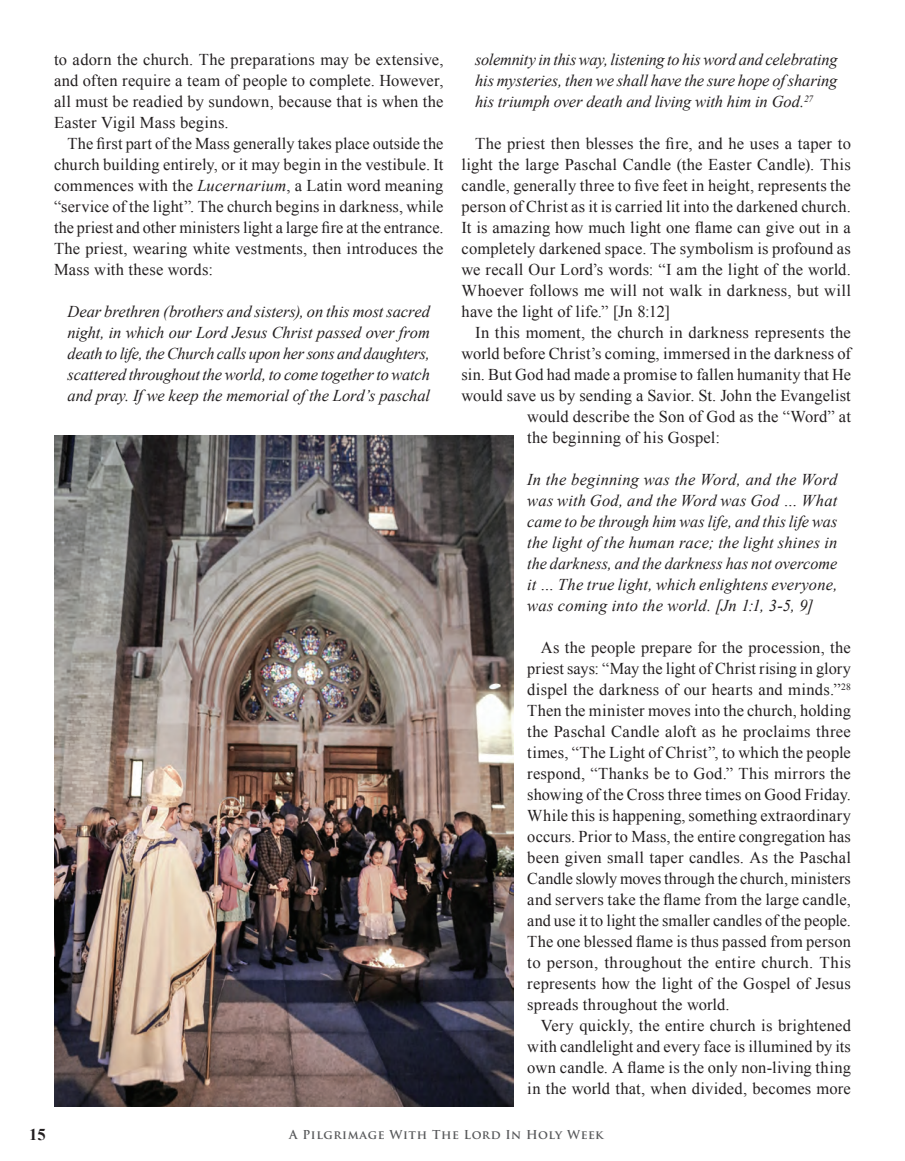
<style>
.page{position:relative;width:905px;height:1161px;background:#fff}
.page>*{position:absolute;margin:0;border:0;box-sizing:border-box;transform-origin:0 0}
.t1{font:16.5px/21px "Times New Roman";letter-spacing:.01em;color:#231f20;text-align:justify}
.t2{font:italic 16.5px/21px "Times New Roman";letter-spacing:-.005em;color:#231f20;text-align:justify}
.t3{font:700 16.5px "Times New Roman";color:#231f20}
.t4{font:700 12px "Trajan Pro";letter-spacing:.05em;color:#57585a}
.s1{font-style:italic}
</style>
<div class="page">
<img style="left:54px;top:436px;width:460px;height:671px">
<p class="t1" style="left:54px;top:49px;width:391px">to adorn the church. The preparations may be extensive, and often require a team of people to complete. However, all must be readied by sundown, because that is when the Easter Vigil Mass begins.</p>
<p class="t1" style="left:54px;top:133px;width:391px;text-indent:14px">The first part of the Mass generally takes place outside the church building entirely, or it may begin in the vestibule. It commences with the <span class="s1">Lucernarium</span>, a Latin word meaning “service of the light”. The church begins in darkness, while the priest and other ministers light a large fire at the entrance.<br>The priest, wearing white vestments, then introduces the Mass with these words:</p>
<p class="t2" style="left:67px;top:301px;width:364px">Dear brethren (brothers and sisters), on this most sacred night, in which our Lord Jesus Christ passed over from death to life, the Church calls upon her sons and daughters, scattered throughout the world, to come together to watch and pray. If we keep the memorial of the Lord’s paschal</p>
<p class="t2" style="left:475px;top:49px;width:364px">solemnity in this way, listening to his word and celebrating his mysteries, then we shall have the sure hope of sharing his triumph over death and living with him in God.<sup>27</sup></p>
<p class="t1" style="left:461px;top:133px;width:391px;text-indent:14px">The priest then blesses the fire, and he uses a taper to light the large Paschal Candle (the Easter Candle). This candle, generally three to five feet in height, represents the person of Christ as it is carried lit into the darkened church.<br>It is amazing how much light one flame can give out in a completely darkened space. The symbolism is profound as we recall Our Lord’s words: “I am the light of the world.<br>Whoever follows me will not walk in darkness, but will have the light of life.” [Jn 8:12]</p>
<p class="t1" style="left:475px;top:322px;width:377px">In this moment, the church in darkness represents the</p>
<p class="t1" style="left:461px;top:343px;width:391px">world before Christ’s coming, immersed in the darkness of</p>
<p class="t1" style="left:461px;top:364px;width:391px">sin. But God had made a promise to fallen humanity that He</p>
<p class="t1" style="left:461px;top:385px;width:391px">would save us by sending a Savior. St. John the Evangelist</p>
<p class="t1" style="left:527px;top:406px;width:325px">would describe the Son of God as the “Word” at</p>
<p class="t1" style="left:527px;top:427px;width:194px">the beginning of his Gospel:</p>
<p class="t2" style="left:527px;top:469px;width:312px">In the beginning was the Word, and the Word was with God, and the Word was God … What came to be through him was life, and this life was the light of the human race; the light shines in the darkness, and the darkness has not overcome it … The true light, which enlightens everyone, was coming into the world. [Jn 1:1, 3-5, 9]</p>
<p class="t1" style="left:527px;top:637px;width:325px;text-indent:13px">As the people prepare for the procession, the priest says: “May the light of Christ rising in glory dispel the darkness of our hearts and minds.”<sup>28<br></sup>Then the minister moves into the church, holding the Paschal Candle aloft as he proclaims three times, “The Light of Christ”, to which the people respond, “Thanks be to God.” This mirrors the showing of the Cross three times on Good Friday.<br>While this is happening, something extraordinary occurs. Prior to Mass, the entire congregation has been given small taper candles. As the Paschal Candle slowly moves through the church, ministers and servers take the flame from the large candle, and use it to light the smaller candles of the people.<br>The one blessed flame is thus passed from person to person, throughout the entire church. This represents how the light of the Gospel of Jesus spreads throughout the world.</p>
<p class="t1" style="left:527px;top:1015px;width:325px;text-indent:14px">Very quickly, the entire church is brightened with candlelight and every face is illumined by its own candle. A flame is the only non-living thing in the world that, when divided, becomes more</p>
<p class="t3" style="left:29px;top:1123px;width:18px">15</p>
<p class="t4" style="left:289px;top:1127px;width:316px">A Pilgrimage With The Lord In Holy Week</p>
</div>
